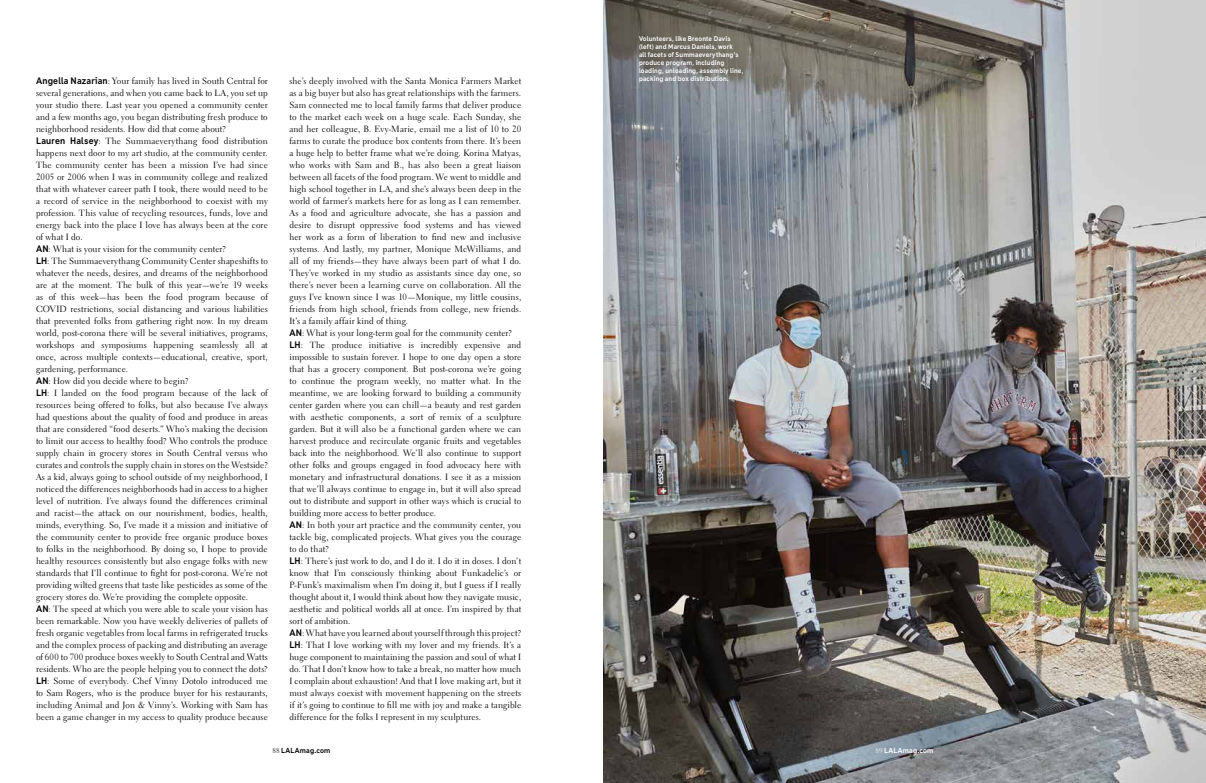
<style>
.page{position:relative;width:1206px;height:783px;background:#fff}
.page>*{position:absolute;margin:0;border:0;box-sizing:border-box;transform-origin:0 0}
.t1{font:9px/12px "Electra LT Std";letter-spacing:.01em;color:#000}
.t2{font:800 7px "Madras";letter-spacing:.03em;color:#000}
.t3{font:800 7px "Madras";letter-spacing:.03em;color:#fff}
.t4{font:800 6.5px/8px "Madras";letter-spacing:.025em;color:#fff}
.s1{font-family:"Madras";font-weight:800}
.s2{font-family:"Electra LT Std";font-weight:400}
</style>
<div class="page">
<img style="left:603px;top:0;width:603px;height:783px">
<p class="t1" style="left:36px;top:75px;width:233px"><span class="s1">Angella Nazarian</span>: Your family has lived in South Central for several generations, and when you came back to LA, you set up your studio there. Last year you opened a community center and a few months ago, you began distributing fresh produce to neighborhood residents. How did that come about?<br><span class="s1">Lauren Halsey</span>: The Summaeverythang food distribution happens next door to my art studio, at the community center.<br>The community center has been a mission I’ve had since 2005 or 2006 when I was in community college and realized that with whatever career path I took, there would need to be a record of service in the neighborhood to coexist with my profession. This value of recycling resources, funds, love and energy back into the place I love has always been at the core of what I do.<br><span class="s1">AN</span>: What is your vision for the community center?<br><span class="s1">LH</span>: The Summaeverythang Community Center shapeshifts to whatever the needs, desires, and dreams of the neighborhood are at the moment. The bulk of this year—we’re 19 weeks as of this week—has been the food program because of COVID restrictions, social distancing and various liabilities that prevented folks from gathering right now. In my dream world, post-corona there will be several initiatives, programs, workshops and symposiums happening seamlessly all at once, across multiple contexts—educational, creative, sport, gardening, performance.<br><span class="s1">AN</span>: How did you decide where to begin?<br><span class="s1">LH</span>: I landed on the food program because of the lack of resources being offered to folks, but also because I’ve always had questions about the quality of food and produce in areas that are considered “food deserts.” Who’s making the decision to limit our access to healthy food? Who controls the produce supply chain in grocery stores in South Central versus who curates and controls the supply chain in stores on the Westside?<br>As a kid, always going to school outside of my neighborhood, I noticed the differences neighborhoods had in access to a higher level of nutrition. I’ve always found the differences criminal and racist—the attack on our nourishment, bodies, health, minds, everything. So, I’ve made it a mission and initiative of the community center to provide free organic produce boxes to folks in the neighborhood. By doing so, I hope to provide healthy resources consistently but also engage folks with new standards that I’ll continue to fight for post-corona. We’re not providing wilted greens that taste like pesticides as some of the grocery stores do. We’re providing the complete opposite.<br><span class="s1">AN</span>: The speed at which you were able to scale your vision has been remarkable. Now you have weekly deliveries of pallets of fresh organic vegetables from local farms in refrigerated trucks and the complex process of packing and distributing an average of 600 to 700 produce boxes weekly to South Central and Watts residents. Who are the people helping you to connect the dots?<br><span class="s1">LH</span>: Some of everybody. Chef Vinny Dotolo introduced me to Sam Rogers, who is the produce buyer for his restaurants, including Animal and Jon &amp; Vinny’s. Working with Sam has been a game changer in my access to quality produce because</p>
<p class="t1" style="left:289px;top:75px;width:233px">she’s deeply involved with the Santa Monica Farmers Market as a big buyer but also has great relationships with the farmers.<br>Sam connected me to local family farms that deliver produce to the market each week on a huge scale. Each Sunday, she and her colleague, B. Evy-Marie, email me a list of 10 to 20 farms to curate the produce box contents from there. It’s been a huge help to better frame what we’re doing. Korina Matyas, who works with Sam and B., has also been a great liaison between all facets of the food program. We went to middle and high school together in LA, and she’s always been deep in the world of farmer’s markets here for as long as I can remember.<br>As a food and agriculture advocate, she has a passion and desire to disrupt oppressive food systems and has viewed her work as a form of liberation to find new and inclusive systems. And lastly, my partner, Monique McWilliams, and all of my friends—they have always been part of what I do.<br>They’ve worked in my studio as assistants since day one, so there’s never been a learning curve on collaboration. All the guys I’ve known since I was 10—Monique, my little cousins, friends from high school, friends from college, new friends.<br>It’s a family affair kind of thing.<br><span class="s1">AN</span>: What is your long-term goal for the community center?<br><span class="s1">LH</span>: The produce initiative is incredibly expensive and impossible to sustain forever. I hope to one day open a store that has a grocery component. But post-corona we’re going to continue the program weekly, no matter what. In the meantime, we are looking forward to building a community center garden where you can chill—a beauty and rest garden with aesthetic components, a sort of remix of a sculpture garden. But it will also be a functional garden where we can harvest produce and recirculate organic fruits and vegetables back into the neighborhood. We’ll also continue to support other folks and groups engaged in food advocacy here with monetary and infrastructural donations. I see it as a mission that we’ll always continue to engage in, but it will also spread out to distribute and support in other ways which is crucial to building more access to better produce.<br><span class="s1">AN</span>: In both your art practice and the community center, you tackle big, complicated projects. What gives you the courage to do that?<br><span class="s1">LH</span>: There’s just work to do, and I do it. I do it in doses. I don’t know that I’m consciously thinking about Funkadelic’s or P-Funk’s maximalism when I’m doing it, but I guess if I really thought about it, I would think about how they navigate music, aesthetic and political worlds all at once. I’m inspired by that sort of ambition.<br><span class="s1">AN</span>: What have you learned about yourself through this project?<br><span class="s1">LH</span>: That I love working with my lover and my friends. It’s a huge component to maintaining the passion and soul of what I do. That I don’t know how to take a break, no matter how much I complain about exhaustion! And that I love making art, but it must always coexist with movement happening on the streets if it’s going to continue to fill me with joy and make a tangible difference for the folks I represent in my sculptures.</p>
<p class="t4" style="left:639px;top:35px;width:106px">Volunteers, like Breonte Davis (left) and Marcus Daniels, work<br>all facets of Summaeverythang’s produce program, including loading, unloading, assembly line, packing and box distribution.</p>
<p class="t2" style="left:273px;top:746px;width:59px"><span class="s2">88</span> LALAmag.com</p>
<p class="t3" style="left:876px;top:746px;width:59px"><span class="s2">89</span> LALAmag.com</p>
</div>
